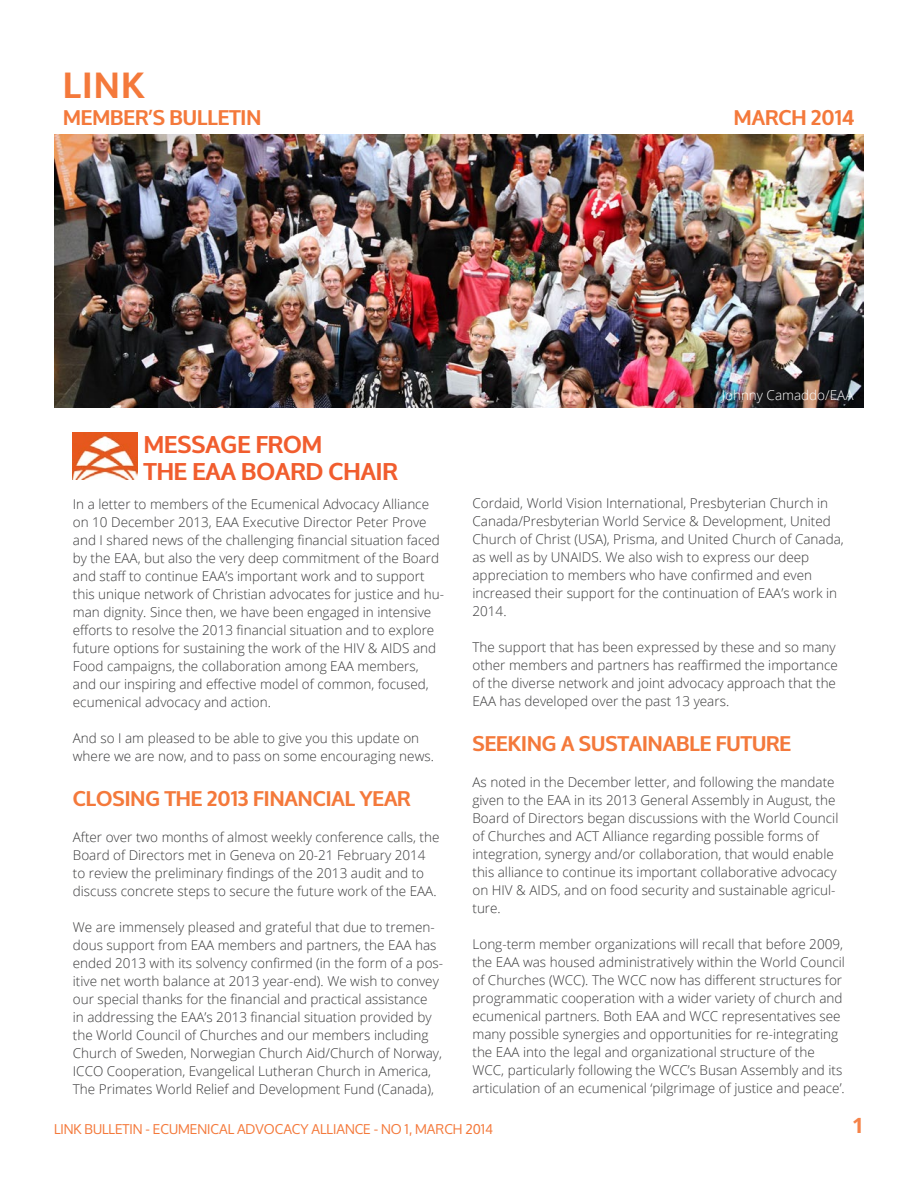
<style>
.page{position:relative;width:918px;height:1188px;background:#fff}
.page>*{position:absolute;margin:0;border:0;box-sizing:border-box;transform-origin:0 0}
.t1{font:700 36px "Oxygen";color:#f4793b}
.t2{font:700 24px/27px "Oxygen";color:#f15d2e}
.t3{font:700 21px "Oxygen";color:#f4793b}
.t4{font:700 21px "Open Sans";color:#f58349}
.t5{font:300 13.5px/18px "Open Sans";color:#383839}
.t6{font:13.5px "Oxygen";color:#f4793b}
.t7{font:300 13.5px "Open Sans";color:#fff}
</style>
<div class="page">
<img style="left:54px;top:135px;width:809px;height:273px">
<img style="left:73px;top:433px;width:65px;height:46px">
<h1 class="t1" style="left:63px;top:63px;width:83px">LINK</h1>
<h3 class="t3" style="left:63px;top:104px;width:200px">MEMBER’S BULLETIN</h3>
<h3 class="t3" style="left:734px;top:104px;width:122px">MARCH 2014</h3>
<h2 class="t2" style="left:144px;top:432px;width:255px">MESSAGE FROM<br>THE EAA BOARD CHAIR</h2>
<p class="t5" style="left:73px;top:495px;width:373px">In a letter to members of the Ecumenical Advocacy Alliance on 10 December 2013, EAA Executive Director Peter Prove and I shared news of the challenging financial situation faced by the EAA, but also the very deep commitment of the Board and staff to continue EAA’s important work and to support this unique network of Christian advocates for justice and hu&shy;man dignity. Since then, we have been engaged in intensive efforts to resolve the 2013 financial situation and to explore future options for sustaining the work of the HIV &amp; AIDS and Food campaigns, the collaboration among EAA members, and our inspiring and effective model of common, focused, ecumenical advocacy and action.</p>
<p class="t5" style="left:73px;top:729px;width:363px">And so I am pleased to be able to give you this update on where we are now, and to pass on some encouraging news.</p>
<h3 class="t3" style="left:73px;top:785px;width:339px">CLOSING THE 2013 FINANCIAL YEAR</h3>
<p class="t5" style="left:73px;top:828px;width:368px">After over two months of almost weekly conference calls, the Board of Directors met in Geneva on 20-21 February 2014 to review the preliminary findings of the 2013 audit and to discuss concrete steps to secure the future work of the EAA.</p>
<p class="t5" style="left:73px;top:918px;width:372px">We are immensely pleased and grateful that due to tremen&shy;dous support from EAA members and partners, the EAA has ended 2013 with its solvency confirmed (in the form of a pos&shy;itive net worth balance at 2013 year-end). We wish to convey our special thanks for the financial and practical assistance<br>in addressing the EAA’s 2013 financial situation provided by the World Council of Churches and our members including Church of Sweden, Norwegian Church Aid/Church of Norway, ICCO Cooperation, Evangelical Lutheran Church in America, The Primates World Relief and Development Fund (Canada),</p>
<p class="t7" style="left:722px;top:386px;width:133px">Johnny Camaddo/EAA</p>
<p class="t5" style="left:472px;top:493px;width:373px">Cordaid, World Vision International, Presbyterian Church in Canada/Presbyterian World Service &amp; Development, United Church of Christ (USA), Prisma, and United Church of Canada, as well as by UNAIDS. We also wish to express our deep appreciation to members who have confirmed and even increased their support for the continuation of EAA’s work in 2014.</p>
<p class="t5" style="left:472px;top:637px;width:367px">The support that has been expressed by these and so many other members and partners has reaffirmed the importance of the diverse network and joint advocacy approach that the EAA has developed over the past 13 years.</p>
<h3 class="t3" style="left:472px;top:730px;width:320px">SEEKING A SUSTAINABLE FUTURE</h3>
<p class="t5" style="left:472px;top:772px;width:367px">As noted in the December letter, and following the mandate given to the EAA in its 2013 General Assembly in August, the Board of Directors began discussions with the World Council of Churches and ACT Alliance regarding possible forms of integration, synergy and/or collaboration, that would enable this alliance to continue its important collaborative advocacy on HIV &amp; AIDS, and on food security and sustainable agricul&shy;ture.</p>
<p class="t5" style="left:472px;top:934px;width:374px">Long-term member organizations will recall that before 2009, the EAA was housed administratively within the World Council of Churches (WCC). The WCC now has different structures for programmatic cooperation with a wider variety of church and ecumenical partners. Both EAA and WCC representatives see many possible synergies and opportunities for re-integrating the EAA into the legal and organizational structure of the WCC, particularly following the WCC’s Busan Assembly and its articulation of an ecumenical ‘pilgrimage of justice and peace’.</p>
<p class="t6" style="left:54px;top:1121px;width:441px">LINK BULLETIN - ECUMENICAL ADVOCACY ALLIANCE - NO 1, MARCH 2014</p>
<h3 class="t4" style="left:852px;top:1111px;width:13px">1</h3>
</div>
